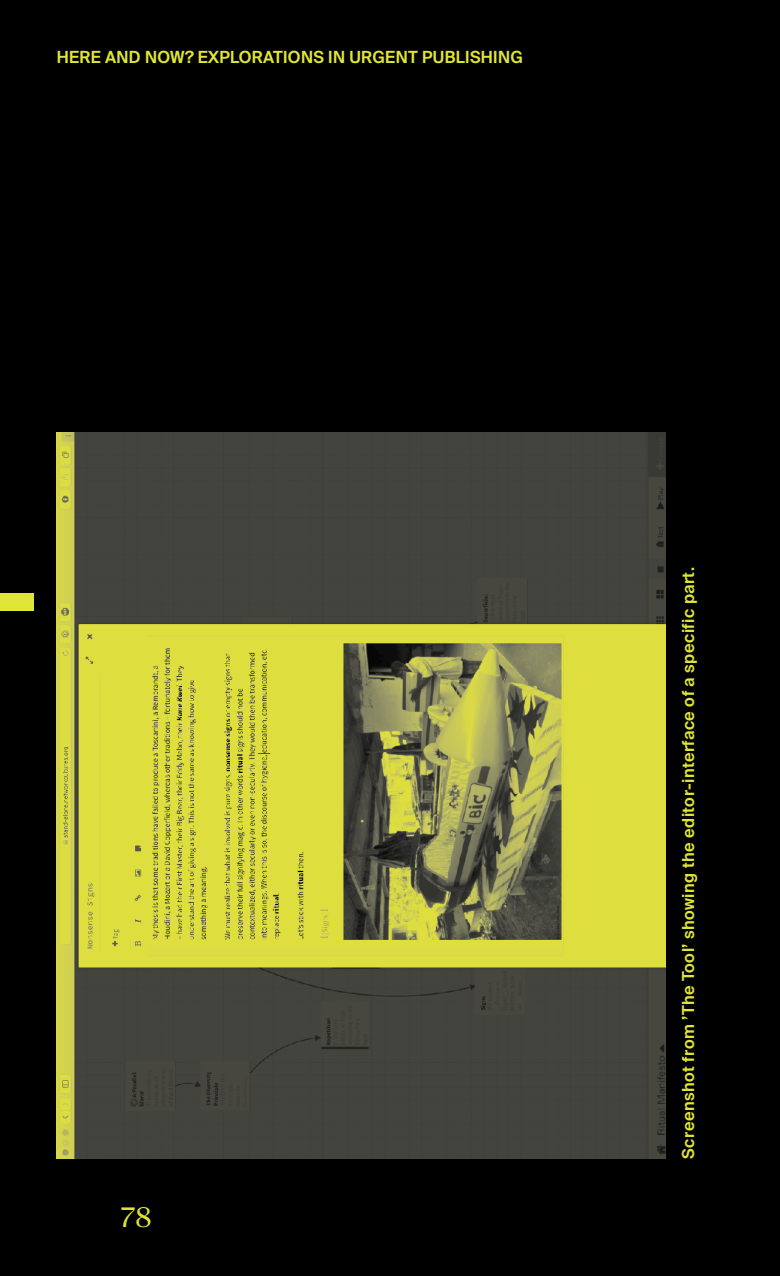
<style>
.page{position:relative;width:780px;height:1276px;background:#000}
.page>*{position:absolute;margin:0;border:0;box-sizing:border-box;transform-origin:0 0}
.t1{font:27px "Suisse Works";color:#e0e636}
.t2{font:600 16.75px "Suisse Intl";letter-spacing:.02em;color:#e0e636}
.t3{font:600 16.5px "Suisse Intl";letter-spacing:.025em;color:#e0e636}
</style>
<div class="page">
<div style="left:0;top:593px;width:34px;height:17px;background:#e0e636"></div>
<img style="left:57px;top:432px;width:608px;height:727px">
<p class="t2" style="left:57px;top:47px;width:467px">HERE AND NOW? EXPLORATIONS IN URGENT PUBLISHING</p>
<h1 class="t1" style="left:121px;top:1201px;width:32px">78</h1>
<p class="t3" style="left:678px;top:1159px;width:593px;rotate:-90deg">Screenshot from ’The Tool’ showing the editor-interface of a specific part.</p>
</div>
